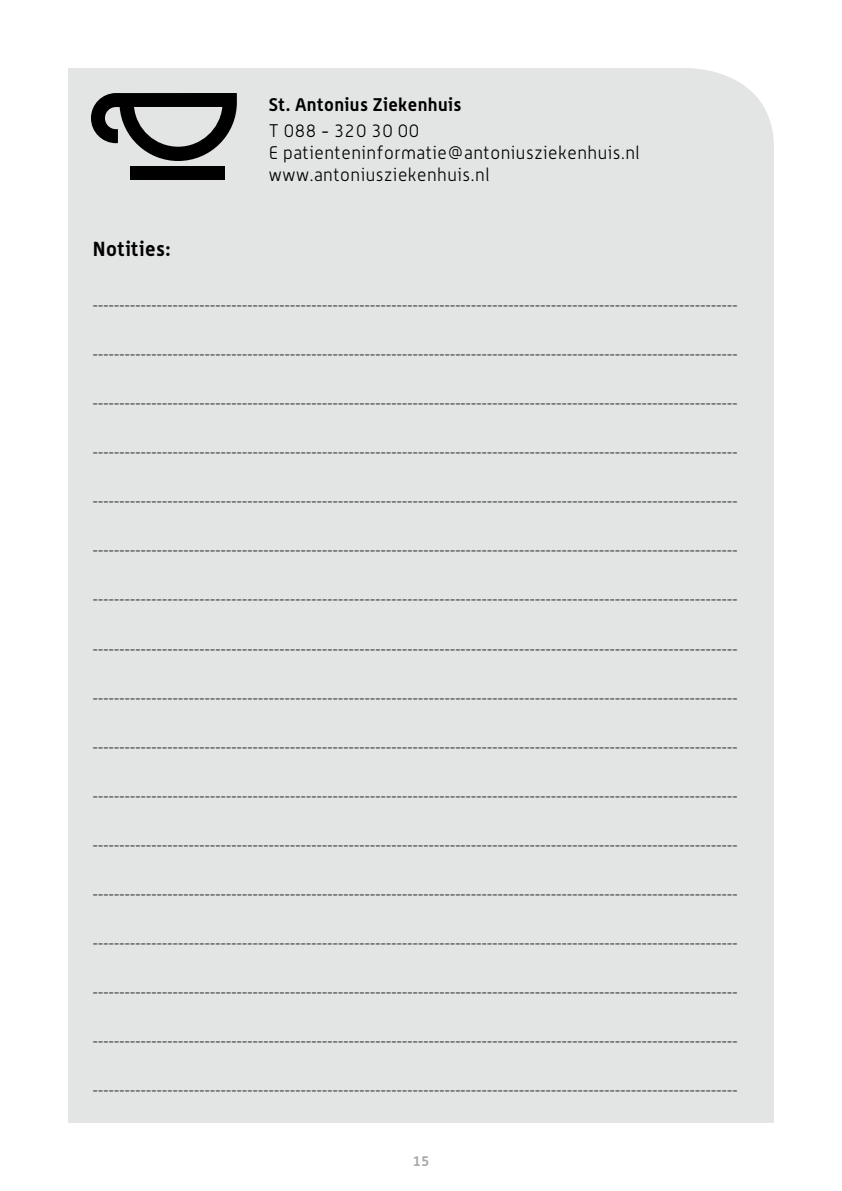
<style>
.page{position:relative;width:842px;height:1191px;background:#fff}
.page>*{position:absolute;margin:0;border:0;box-sizing:border-box;transform-origin:0 0}
.t1{font:700 20px "Alwyn";letter-spacing:.025em;color:#000}
.t2{font:300 18px/22px "Alwyn";letter-spacing:.03em;color:#000}
.t3{font:700 18px "Alwyn";letter-spacing:.025em;color:#000}
.t4{font:700 14px "Alwyn";color:#a7a8aa}
.t5{font:10px "Alwyn";color:#000}
</style>
<div class="page">
<div style="left:68px;top:68px;width:706px;height:1055px;background:#e3e4e4"></div>
<div style="left:130px;top:166px;width:94px;height:14px;background:#000"></div>
<svg style="left:91px;top:93px;width:146px;height:68px;background:#777878"></svg>
<h1 class="t1" style="left:93px;top:237px;width:79px">Notities:</h1>
<h2 class="t3" style="left:269px;top:93px;width:194px">St. Antonius Ziekenhuis</h2>
<h2 class="t2" style="left:269px;top:119px;width:372px">T 088 - 320 30 00<br>E patienteninformatie@antoniusziekenhuis.nl www.antoniusziekenhuis.nl</h2>
<p class="t5" style="left:93px;top:296px;width:646px">_________________________________________________________________________________________________________________________</p>
<p class="t5" style="left:93px;top:345px;width:646px">_________________________________________________________________________________________________________________________</p>
<p class="t5" style="left:93px;top:394px;width:646px">_________________________________________________________________________________________________________________________</p>
<p class="t5" style="left:93px;top:443px;width:646px">_________________________________________________________________________________________________________________________</p>
<p class="t5" style="left:93px;top:492px;width:646px">_________________________________________________________________________________________________________________________</p>
<p class="t5" style="left:93px;top:541px;width:646px">_________________________________________________________________________________________________________________________</p>
<p class="t5" style="left:93px;top:590px;width:646px">_________________________________________________________________________________________________________________________</p>
<p class="t5" style="left:93px;top:639px;width:646px">_________________________________________________________________________________________________________________________</p>
<p class="t5" style="left:93px;top:688px;width:646px">_________________________________________________________________________________________________________________________</p>
<p class="t5" style="left:93px;top:737px;width:646px">_________________________________________________________________________________________________________________________</p>
<p class="t5" style="left:93px;top:786px;width:646px">_________________________________________________________________________________________________________________________</p>
<p class="t5" style="left:93px;top:835px;width:646px">_________________________________________________________________________________________________________________________</p>
<p class="t5" style="left:93px;top:884px;width:646px">_________________________________________________________________________________________________________________________</p>
<p class="t5" style="left:93px;top:933px;width:646px">_________________________________________________________________________________________________________________________</p>
<p class="t5" style="left:93px;top:982px;width:646px">_________________________________________________________________________________________________________________________</p>
<p class="t5" style="left:93px;top:1031px;width:646px">_________________________________________________________________________________________________________________________</p>
<p class="t5" style="left:93px;top:1080px;width:646px">_________________________________________________________________________________________________________________________</p>
<h3 class="t4" style="left:413px;top:1152px;width:18px">15</h3>
</div>
